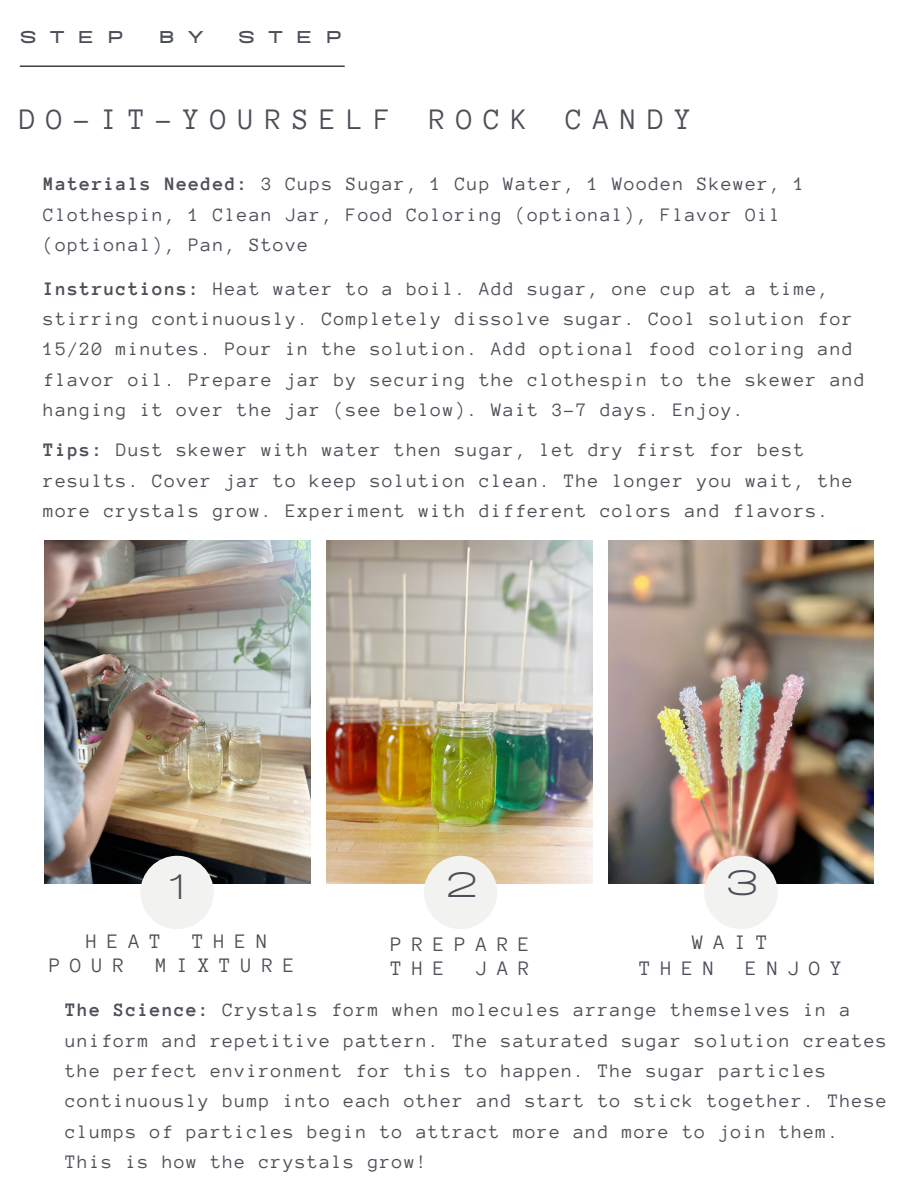
<style>
.page{position:relative;width:918px;height:1188px;background:#fff}
.page>*{position:absolute;margin:0;border:0;box-sizing:border-box;transform-origin:0 0}
.t1{font:40.95px "BD Sans";color:#4c4f57}
.t2{font:30.45px "Anonymous Pro";letter-spacing:.35em;color:#4c4f57}
.t3{font:21.15px "Anonymous Pro";letter-spacing:.465em;color:#4c4f57}
.t4{font:900 19.95px "BD Sans";letter-spacing:.665em;color:#4c4f57}
.t5{font:19.5px/30.3px "Anonymous Pro";letter-spacing:.075em;color:#4c4f57}
.s1{font-weight:700}
</style>
<div class="page">
<img style="left:608px;top:541px;width:266px;height:343px">
<img style="left:327px;top:541px;width:265px;height:343px">
<img style="left:45px;top:541px;width:265px;height:343px">
<div style="left:140px;top:856px;width:74px;height:73px;background:#f2f2f0;border-radius:50%"></div>
<div style="left:424px;top:856px;width:73px;height:73px;background:#f2f2f0;border-radius:50%"></div>
<div style="left:704px;top:856px;width:74px;height:73px;background:#f2f2f0;border-radius:50%"></div>
<hr style="left:20px;top:66px;width:324px;height:1px;background:#000">
<p class="t4" style="left:20px;top:22px;width:105px">STEP</p>
<p class="t4" style="left:158px;top:22px;width:47px">B Y</p>
<p class="t4" style="left:238px;top:22px;width:105px">STEP</p>
<p class="t2" style="left:20px;top:104px;width:674px">DO-IT-YOURSELF ROCK CANDY</p>
<p class="t5" style="left:44px;top:169px;width:763px"><span class="s1">Materials Needed:</span> 3 Cups Sugar, 1 Cup Water, 1 Wooden Skewer, 1<br>Clothespin, 1 Clean Jar, Food Coloring (optional), Flavor Oil (optional), Pan, Stove</p>
<p class="t5" style="left:44px;top:273px;width:823px"><span class="s1">Instructions:</span> Heat water to a boil. Add sugar, one cup at a time, stirring continuously. Completely dissolve sugar. Cool solution for 15/20 minutes. Pour in the solution. Add optional food coloring and flavor oil. Prepare jar by securing the clothespin to the skewer and hanging it over the jar (see below). Wait 3-7 days. Enjoy.</p>
<p class="t5" style="left:44px;top:435px;width:811px"><span class="s1">Tips:</span> Dust skewer with water then sugar, let dry first for best results. Cover jar to keep solution clean. The longer you wait, the more crystals grow. Experiment with different colors and flavors.</p>
<p class="t1" style="left:168px;top:856px;width:19px">1</p>
<p class="t1" style="left:445px;top:854px;width:37px">2</p>
<p class="t1" style="left:725px;top:853px;width:37px">3</p>
<p class="t3" style="left:86px;top:930px;width:77px">HEAT</p>
<p class="t3" style="left:193px;top:930px;width:77px">THEN</p>
<p class="t3" style="left:49px;top:955px;width:77px">POUR</p>
<p class="t3" style="left:156px;top:955px;width:141px">MIXTURE</p>
<p class="t3" style="left:391px;top:933px;width:141px">PREPARE</p>
<p class="t3" style="left:391px;top:958px;width:56px">THE</p>
<p class="t3" style="left:476px;top:958px;width:56px">JAR</p>
<p class="t3" style="left:693px;top:932px;width:77px">WAIT</p>
<p class="t3" style="left:639px;top:958px;width:77px">THEN</p>
<p class="t3" style="left:746px;top:958px;width:98px">ENJOY</p>
<p class="t5" style="left:66px;top:995px;width:823px"><span class="s1">The Science:</span> Crystals form when molecules arrange themselves in a uniform and repetitive pattern. The saturated sugar solution creates the perfect environment for this to happen. The sugar particles continuously bump into each other and start to stick together. These clumps of particles begin to attract more and more to join them.<br>This is how the crystals grow!</p>
</div>
